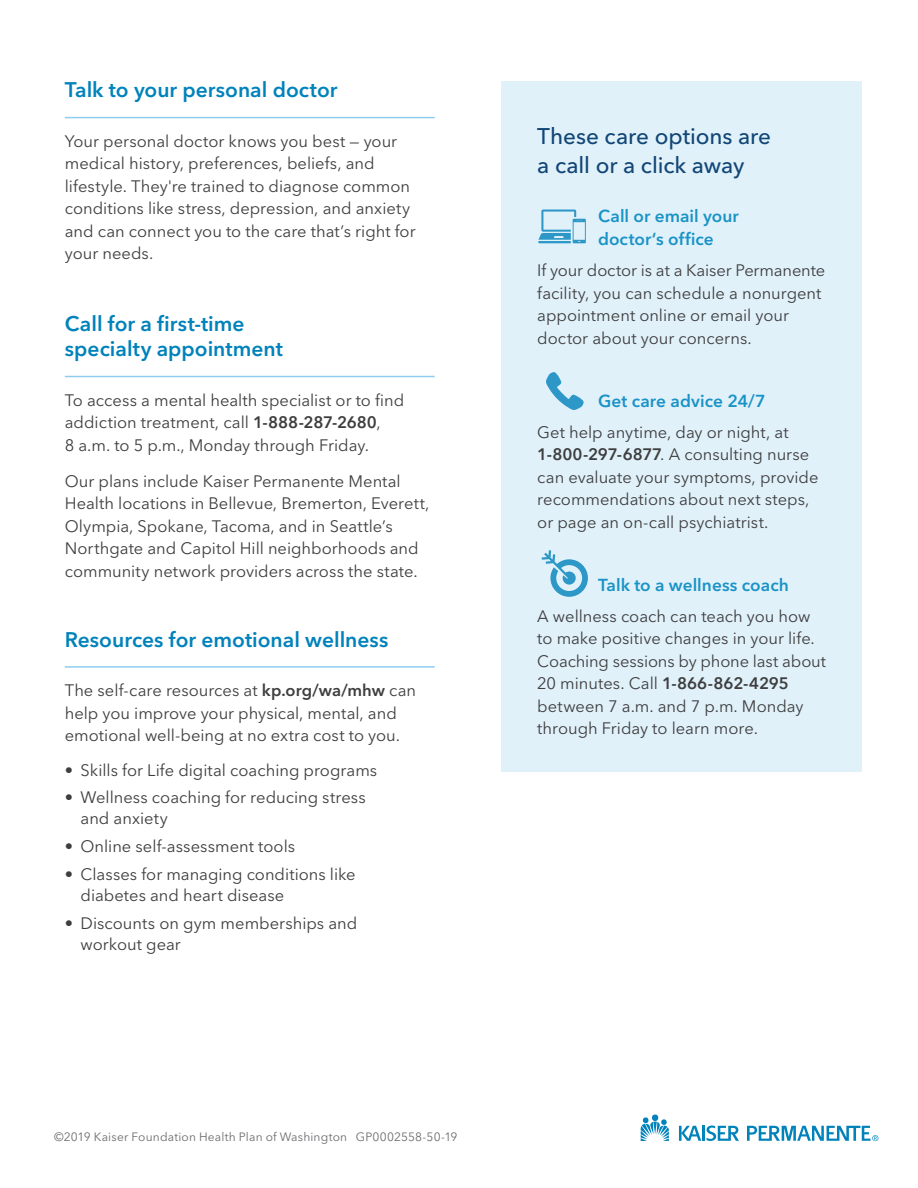
<style>
.page{position:relative;width:918px;height:1188px;background:#fff}
.page>*{position:absolute;margin:0;border:0;box-sizing:border-box;transform-origin:0 0}
.Paragraph_Style_1{font:500 22.5px/28.5px "Avenir Next LT Pro";letter-spacing:-.005em;color:#114676}
.Paragraph_Style_1-2{font:600 21px/25.5px "Avenir Next LT Pro";color:#0082bb}
.subhead_w_lines{font:600 21px "Avenir Next LT Pro";color:#0082bb}
.Body_Copy{font:600 17.25px/22.5px "Avenir Next LT Pro";letter-spacing:.005em;color:#1a93c6}
.Body_Copy-2{font:16.5px/22.5px "Avenir Next LT Pro";color:#3e3e3f}
.subhead_w_lines-2{font:16.5px/22.5px "Avenir Next LT Pro";color:#3e3e3f}
.Disclaimer_Footer{font:12px "Avenir Next LT Pro";letter-spacing:.015em;color:#6c6d70}
.s1{font-weight:600}
</style>
<div class="page">
<div style="left:501px;top:82px;width:360px;height:690px;background:#e1f1fa"></div>
<svg style="left:641px;top:1115px;width:28px;height:26px"></svg>
<hr style="left:702px;top:1126px;width:3px;height:15px;background:#0082bb">
<svg style="left:679px;top:1126px;width:22px;height:15px"></svg>
<svg style="left:707px;top:1126px;width:32px;height:15px"></svg>
<svg style="left:747px;top:1126px;width:131px;height:15px"></svg>
<hr style="left:65px;top:117px;width:370px;height:1px;background:#8fcdf0">
<hr style="left:65px;top:376px;width:370px;height:1px;background:#8fcdf0">
<hr style="left:65px;top:666px;width:370px;height:2px;background:#8fcdf0">
<svg style="left:546px;top:372px;width:38px;height:38px"></svg>
<svg style="left:542px;top:550px;width:46px;height:47px"></svg>
<svg style="left:538px;top:210px;width:48px;height:33px"></svg>
<p class="subhead_w_lines" style="left:65px;top:77px;width:274px">Talk to your personal doctor</p>
<p class="subhead_w_lines-2" style="left:65px;top:130px;width:352px">Your personal doctor knows you best — your medical history, preferences, beliefs, and lifestyle. They're trained to diagnose common conditions like stress, depression, and anxiety and can connect you to the care that’s right for your needs.</p>
<p class="Paragraph_Style_1-2" style="left:65px;top:311px;width:220px">Call for a first-time specialty appointment</p>
<p class="Body_Copy-2" style="left:65px;top:389px;width:341px">To access a mental health specialist or to find addiction treatment, call <span class="s1">1-888-287-2680</span>,<br>8 a.m. to 5 p.m., Monday through Friday.</p>
<p class="Body_Copy-2" style="left:65px;top:470px;width:366px">Our plans include Kaiser Permanente Mental Health locations in Bellevue, Bremerton, Everett, Olympia, Spokane, Tacoma, and in Seattle’s Northgate and Capitol Hill neighborhoods and community network providers across the state.</p>
<p class="Paragraph_Style_1-2" style="left:65px;top:627px;width:325px">Resources for emotional wellness</p>
<p class="Body_Copy-2" style="left:65px;top:679px;width:353px">The self-care resources at <span class="s1">kp.org/wa/mhw</span> can help you improve your physical, mental, and emotional well-being at no extra cost to you.</p>
<p class="subhead_w_lines-2" style="left:65px;top:759px;width:314px">• Skills for Life digital coaching programs</p>
<p class="subhead_w_lines-2" style="left:81px;top:787px;width:287px;line-height:21px;text-indent:-16px">• Wellness coaching for reducing stress and anxiety</p>
<p class="subhead_w_lines-2" style="left:65px;top:835px;width:232px">• Online self-assessment tools</p>
<p class="subhead_w_lines-2" style="left:81px;top:864px;width:277px;line-height:21px;text-indent:-16px">• Classes for managing conditions like diabetes and heart disease</p>
<p class="subhead_w_lines-2" style="left:81px;top:912px;width:278px;line-height:21px;text-indent:-16px">• Discounts on gym memberships and workout gear</p>
<p class="Disclaimer_Footer" style="left:54px;top:1130px;width:405px">©2019 Kaiser Foundation Health Plan of Washington GP0002558-50-19</p>
<p class="Paragraph_Style_1" style="left:537px;top:122px;width:235px">These care options are a call or a click away</p>
<p class="Body_Copy" style="left:598px;top:205px;width:142px">Call or email your doctor‘s office</p>
<p class="Body_Copy-2" style="left:537px;top:259px;width:289px">If your doctor is at a Kaiser Permanente facility, you can schedule a nonurgent appointment online or email your doctor about your concerns.</p>
<p class="Body_Copy" style="left:598px;top:389px;width:169px">Get care advice 24/7</p>
<p class="Body_Copy-2" style="left:537px;top:421px;width:283px">Get help anytime, day or night, at <span class="s1">1-800-297-6877</span>. A consulting nurse can evaluate your symptoms, provide recommendations about next steps, or page an on-call psychiatrist.</p>
<p class="Body_Copy" style="left:598px;top:573px;width:192px">Talk to a wellness coach</p>
<p class="Body_Copy-2" style="left:537px;top:605px;width:290px">A wellness coach can teach you how to make positive changes in your life.<br>Coaching sessions by phone last about 20 minutes. Call <span class="s1">1-866-862-4295 </span>between 7 a.m. and 7 p.m. Monday through Friday to learn more.</p>
</div>
